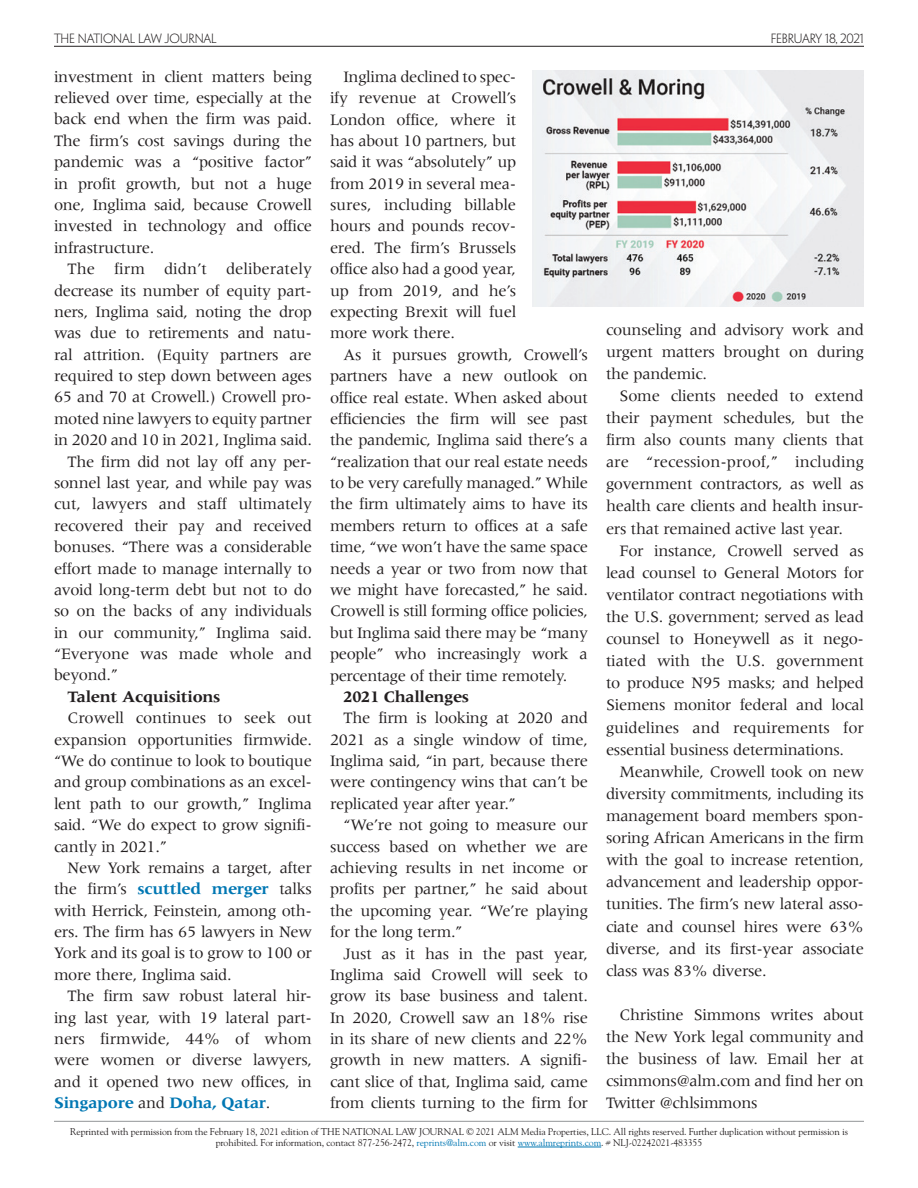
<style>
.page{position:relative;width:918px;height:1188px;background:#fff}
.page>*{position:absolute;margin:0;border:0;box-sizing:border-box;transform-origin:0 0}
.t1{font:16.5px/21.5px "Meridien LT Std";letter-spacing:-.02em;color:#231f20;text-align:justify}
.t2{font:700 16.5px "Meridien LT Std";letter-spacing:-.02em;color:#231f20}
.t3{font:16.5px "Meridien LT Std";color:#231f20}
.t4{font:300 12px "Penumbra Flare Std";letter-spacing:-.01em;color:#231f20}
.t5{font:9.75px/11.2px "Goudy Std";letter-spacing:-.01em;color:#231f20;text-align:center}
.s1{font-weight:700;color:#0077b3}
.s2{color:#0077b3}
</style>
<div class="page">
<hr style="left:54px;top:46px;width:810px;height:1px;background:#231f20">
<img style="left:532px;top:70px;width:332px;height:237px">
<hr style="left:518px;top:1147px;width:83px;height:1px;background:#0077b3">
<hr style="left:54px;top:1121px;width:810px;height:1px;background:#939598">
<p class="t4" style="left:54px;top:31px;width:164px">THE NATIONAL LAW JOURNAL</p>
<p class="t4" style="left:771px;top:31px;width:95px">FEBRUARY 18, 2021</p>
<p class="t1" style="left:54px;top:66px;width:260px">investment in client matters being relieved over time, especially at the back end when the firm was paid.<br>The firm’s cost savings during the pandemic was a “positive factor” in profit growth, but not a huge one, Inglima said, because Crowell invested in technology and office infrastructure.</p>
<p class="t3" style="left:67px;top:260px;width:246px">The firm didn’t deliberately</p>
<p class="t1" style="left:54px;top:279px;width:259px">decrease its number of equity part-</p>
<p class="t1" style="left:54px;top:301px;width:260px">ners, Inglima said, noting the drop</p>
<p class="t1" style="left:54px;top:322px;width:259px">was due to retirements and natu-</p>
<p class="t1" style="left:54px;top:344px;width:259px">ral attrition. (Equity partners are</p>
<p class="t1" style="left:54px;top:365px;width:259px">required to step down between ages</p>
<p class="t1" style="left:54px;top:386px;width:259px">65 and 70 at Crowell.) Crowell pro-</p>
<p class="t1" style="left:54px;top:408px;width:259px">moted nine lawyers to equity partner</p>
<p class="t1" style="left:54px;top:429px;width:259px">in 2020 and 10 in 2021, Inglima said.</p>
<p class="t1" style="left:67px;top:451px;width:246px">The firm did not lay off any per-</p>
<p class="t1" style="left:54px;top:472px;width:259px">sonnel last year, and while pay was</p>
<p class="t1" style="left:54px;top:493px;width:259px">cut, lawyers and staff ultimately</p>
<p class="t1" style="left:54px;top:515px;width:260px">recovered their pay and received</p>
<p class="t1" style="left:54px;top:536px;width:259px">bonuses. “There was a considerable</p>
<p class="t1" style="left:54px;top:557px;width:259px">effort made to manage internally to</p>
<p class="t1" style="left:54px;top:579px;width:259px">avoid long-term debt but not to do</p>
<p class="t1" style="left:54px;top:600px;width:259px">so on the backs of any individuals</p>
<p class="t1" style="left:54px;top:622px;width:259px">in our community,” Inglima said.</p>
<p class="t1" style="left:54px;top:643px;width:259px">“Everyone was made whole and</p>
<p class="t1" style="left:54px;top:664px;width:66px">beyond.”</p>
<p class="t2" style="left:67px;top:687px;width:155px">Talent Acquisitions</p>
<p class="t1" style="left:54px;top:707px;width:260px;text-indent:13px">Crowell continues to seek out expansion opportunities firmwide. “We do continue to look to boutique and group combinations as an excel&shy;lent path to our growth,” Inglima said. “We do expect to grow signifi&shy;cantly in 2021.”</p>
<p class="t1" style="left:54px;top:857px;width:260px;text-indent:13px">New York remains a target, after the firm’s <span class="s1">scuttled merger</span> talks with Herrick, Feinstein, among oth&shy;ers. The firm has 65 lawyers in New York and its goal is to grow to 100 or more there, Inglima said.</p>
<p class="t1" style="left:54px;top:985px;width:260px;text-indent:13px">The firm saw robust lateral hir&shy;ing last year, with 19 lateral part&shy;ners firmwide, 44% of whom were women or diverse lawyers, and it opened two new offices, in <span class="s1">Singapore</span> and <span class="s1">Doha, Qatar</span>.</p>
<p class="t1" style="left:330px;top:66px;width:188px;text-indent:13px">Inglima declined to spec&shy;ify revenue at Crowell’s London office, where it has about 10 partners, but said it was “absolutely” up from 2019 in several mea&shy;sures, including billable hours and pounds recov&shy;ered. The firm’s Brussels office also had a good year, up from 2019, and he’s expecting Brexit will fuel more work there.</p>
<p class="t1" style="left:330px;top:344px;width:260px;text-indent:13px">As it pursues growth, Crowell’s partners have a new outlook on office real estate. When asked about efficiencies the firm will see past the pandemic, Inglima said there’s a “realization that our real estate needs to be very carefully managed.” While the firm ultimately aims to have its members return to offices at a safe time, “we won’t have the same space needs a year or two from now that we might have forecasted,” he said.<br>Crowell is still forming office policies, but Inglima said there may be “many people” who increasingly work a percentage of their time remotely.</p>
<p class="t2" style="left:344px;top:687px;width:127px">2021 Challenges</p>
<p class="t1" style="left:330px;top:707px;width:260px;text-indent:13px">The firm is looking at 2020 and 2021 as a single window of time, Inglima said, “in part, because there were contingency wins that can’t be replicated year after year.”</p>
<p class="t1" style="left:330px;top:814px;width:260px;text-indent:13px">“We’re not going to measure our success based on whether we are achieving results in net income or profits per partner,” he said about the upcoming year. “We’re playing for the long term.”</p>
<p class="t1" style="left:330px;top:942px;width:260px;text-indent:13px">Just as it has in the past year, Inglima said Crowell will seek to grow its base business and talent.<br>In 2020, Crowell saw an 18% rise in its share of new clients and 22% growth in new matters. A signifi&shy;cant slice of that, Inglima said, came from clients turning to the firm for</p>
<p class="t1" style="left:606px;top:318px;width:259px;line-height:22px">counseling and advisory work and urgent matters brought on during the pandemic.</p>
<p class="t1" style="left:606px;top:385px;width:260px;line-height:22px;text-indent:13px">Some clients needed to extend their payment schedules, but the firm also counts many clients that are “recession-proof,” including government contractors, as well as health care clients and health insur&shy;ers that remained active last year.</p>
<p class="t1" style="left:606px;top:539px;width:259px;line-height:22px;text-indent:13px">For instance, Crowell served as lead counsel to General Motors for ventilator contract negotiations with the U.S. government; served as lead counsel to Honeywell as it nego&shy;tiated with the U.S. government to produce N95 masks; and helped Siemens monitor federal and local guidelines and requirements for essential business determinations.</p>
<p class="t1" style="left:606px;top:760px;width:260px;line-height:22px;text-indent:13px">Meanwhile, Crowell took on new diversity commitments, including its management board members spon&shy;soring African Americans in the firm with the goal to increase retention, advancement and leadership oppor&shy;tunities. The firm’s new lateral asso&shy;ciate and counsel hires were 63% diverse, and its first-year associate class was 83% diverse.</p>
<p class="t1" style="left:606px;top:1004px;width:260px;line-height:22px;text-indent:13px">Christine Simmons writes about the New York legal community and the business of law. Email her at csimmons@alm.com and find her on Twitter @chlsimmons</p>
<p class="t5" style="left:70px;top:1126px;width:779px">Reprinted with permission from the February 18, 2021 edition of THE NATIONAL LAW JOURNAL © 2021 ALM Media Properties, LLC. All rights reserved. Further duplication without permission is prohibited. For information, contact 877-256-2472, <span class="s2">reprints@alm.com</span> or visit <span class="s2">www.almreprints.com</span>. # NLJ-02242021-483355</p>
</div>
